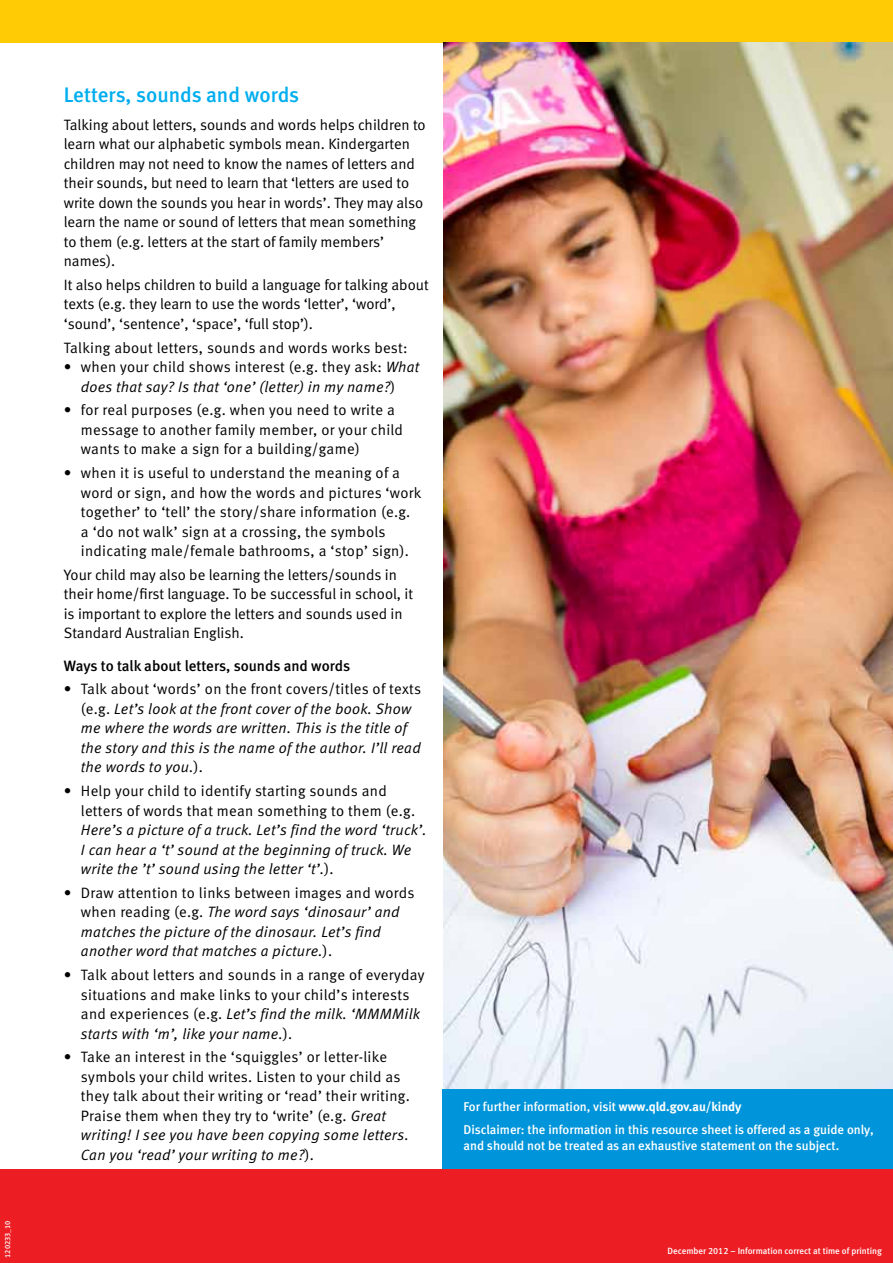
<style>
.page{position:relative;width:893px;height:1263px;background:#fff}
.page>*{position:absolute;margin:0;border:0;box-sizing:border-box;transform-origin:0 0}
.t1{font:21px "Meta Medium LF";color:#00aeef}
.t2{font:15px/19.5px "Meta Normal LF";letter-spacing:.01em;color:#000}
.t3{font:italic 15px/19.5px "Meta Normal LF";letter-spacing:.02em;color:#000}
.t4{font:15px "Meta Medium LF";color:#000}
.t5{font:12.75px/22.8px "Meta Medium LF";color:#fff}
.t6{font:9px "Meta Medium LF";color:#fff}
.t7{font:7.5px "Meta Medium LF";color:#fff}
.s1{font-style:normal}
.s2{font-style:italic}
.s3{font-family:"Meta Bold LF"}
</style>
<div class="page">
<div style="left:443px;top:1089px;width:450px;height:94px;background:#0095da"></div>
<div style="left:0;top:0;width:893px;height:43px;background:#ffcb05"></div>
<div style="left:0;top:1169px;width:893px;height:94px;background:#ed1d24"></div>
<img style="left:443px;top:43px;width:450px;height:1046px">
<p class="t7" style="left:3px;top:1258px;width:39px;rotate:-90deg">120233_10</p>
<h1 class="t1" style="left:64px;top:82px;width:237px">Letters, sounds and words</h1>
<p class="t2" style="left:64px;top:114px;width:363px">Talking about letters, sounds and words helps children to learn what our alphabetic symbols mean. Kindergarten children may not need to know the names of letters and their sounds, but need to learn that ‘letters are used to write down the sounds you hear in words’. They may also learn the name or sound of letters that mean something to them (e.g. letters at the start of family members’ names).</p>
<p class="t2" style="left:64px;top:275px;width:366px">It also helps children to build a language for talking about texts (e.g. they learn to use the words ‘letter’, ‘word’, ‘sound’, ‘sentence’, ‘space’, ‘full stop’).</p>
<p class="t2" style="left:64px;top:337px;width:345px">Talking about letters, sounds and words works best:</p>
<p class="t3" style="left:64px;top:357px;width:357px;text-align:center"><span class="s1">• when your child shows interest (e.g. they ask:</span> What does that say? Is that ‘one’ (letter) in my name?<span class="s1">)</span></p>
<p class="t2" style="left:81px;top:400px;width:324px;text-indent:-17px">• for real purposes (e.g. when you need to write a message to another family member, or your child wants to make a sign for a building/game)</p>
<p class="t2" style="left:81px;top:463px;width:342px;text-indent:-17px">• when it is useful to understand the meaning of a word or sign, and how the words and pictures ‘work together’ to ‘tell’ the story/share information (e.g. a ‘do not walk’ sign at a crossing, the symbols indicating male/female bathrooms, a ‘stop’ sign).</p>
<p class="t2" style="left:64px;top:565px;width:351px">Your child may also be learning the letters/sounds in their home/first language. To be successful in school, it is important to explore the letters and sounds used in Standard Australian English.</p>
<p class="t4" style="left:64px;top:657px;width:288px">Ways to talk about letters, sounds and words</p>
<p class="t3" style="left:81px;top:679px;width:342px;text-indent:-17px"><span class="s1">• Talk about ‘words’ on the front covers/titles of texts (e.g.</span> Let’s look at the front cover of the book. Show me where the words are written. This is the title of the story and this is the name of the author. I’ll read the words to you.<span class="s1">).</span></p>
<p class="t2" style="left:81px;top:781px;width:336px;text-indent:-17px">• Help your child to identify starting sounds and letters of words that mean something to them (e.g.</p>
<p class="t3" style="left:81px;top:820px;width:347px">Here’s a picture of a truck. Let’s find the word ‘truck’.<br>I can hear a ‘t’ sound at the beginning of truck. We write the ’t’ sound using the letter ‘t’.<span class="s1">).</span></p>
<p class="t3" style="left:81px;top:883px;width:335px;text-indent:-17px"><span class="s1">• Draw attention to links between images and words when reading (e.g.</span> The word says ‘dinosaur’ and matches the picture of the dinosaur. Let’s find another word that matches a picture.<span class="s1">).</span></p>
<p class="t2" style="left:81px;top:965px;width:345px;text-indent:-17px">• Talk about letters and sounds in a range of everyday situations and make links to your child’s interests and experiences (e.g. <span class="s2">Let’s find the milk. ‘MMMMilk starts with ‘m’, like your name.</span>).</p>
<p class="t2" style="left:81px;top:1047px;width:330px;text-indent:-17px">• Take an interest in the ‘squiggles’ or letter-like symbols your child writes. Listen to your child as they talk about their writing or ‘read’ their writing.<br>Praise them when they try to ‘write’ (e.g. <span class="s2">Great writing! I see you have been copying some letters.<br>Can you ‘read’ your writing to me?</span>).</p>
<p class="t5" style="left:463px;top:1095px;width:412px">For further information, visit <span class="s3">www.qld.gov.au/kindy<br></span>Disclaimer: the information in this resource sheet is offered as a guide only,</p>
<p class="t5" style="left:463px;top:1134px;width:377px">and should not be treated as an exhaustive statement on the subject.</p>
<p class="t6" style="left:668px;top:1246px;width:216px">December 2012 – Information correct at time of printing</p>
</div>
